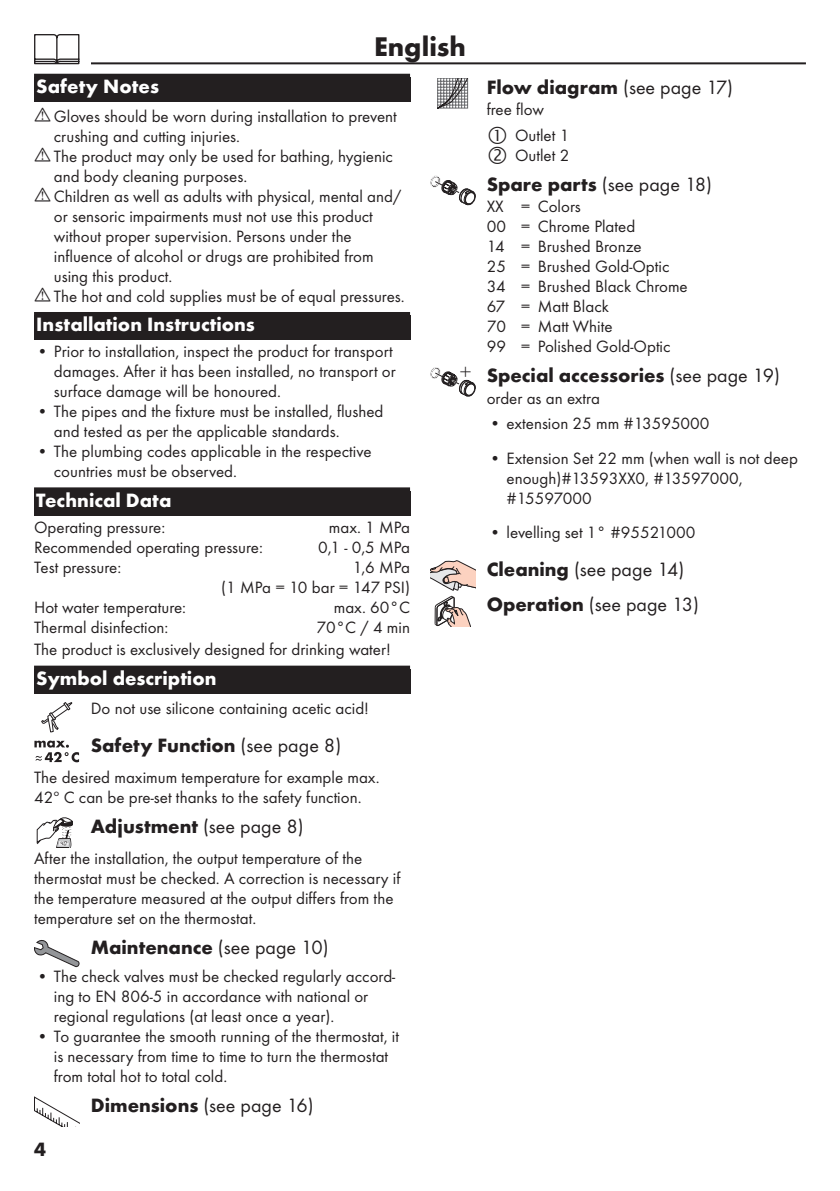
<style>
.page{position:relative;width:840px;height:1191px;background:#fff}
.page>*{position:absolute;margin:0;border:0;box-sizing:border-box;transform-origin:0 0}
.t1{font:700 28px "Futura TOT";color:#231f20}
.t2{font:300 21.2px "Futura TOT";color:#231f20}
.t3{font:700 20px "Futura TOT";color:#231f20}
.t4{font:20px/35.4px "Futura TOT Boo";color:#231f20}
.t5{font:700 20px "Futura TOT";color:#fff}
.t6{font:17px/20px "Futura TOT Boo";color:#231f20}
.s1{font-family:"Futura TOT Boo";font-weight:400}
.s2{font-family:"Futura TOT";font-weight:700}
</style>
<div class="page">
<hr style="left:34px;top:62px;width:771px;height:2px;background:#231f20">
<div style="left:23px;top:34px;width:68px;height:34px;background:#fff"></div>
<svg style="left:34px;top:34px;width:45px;height:30px"></svg>
<div style="left:34px;top:74px;width:376px;height:28px;background:#231f20"></div>
<div style="left:34px;top:312px;width:376px;height:28px;background:#231f20"></div>
<div style="left:34px;top:487px;width:376px;height:28px;background:#231f20"></div>
<div style="left:34px;top:669px;width:376px;height:25px;background:#231f20"></div>
<div style="left:34px;top:665px;width:376px;height:28px;background:#231f20"></div>
<svg style="left:41px;top:702px;width:32px;height:30px"></svg>
<svg style="left:34px;top:740px;width:45px;height:22px"></svg>
<svg style="left:36px;top:817px;width:37px;height:31px"></svg>
<svg style="left:34px;top:940px;width:45px;height:27px"></svg>
<svg style="left:34px;top:1096px;width:45px;height:30px"></svg>
<svg style="left:437px;top:78px;width:31px;height:30px"></svg>
<svg style="left:430px;top:175px;width:45px;height:30px"></svg>
<svg style="left:430px;top:367px;width:45px;height:29px"></svg>
<svg style="left:430px;top:560px;width:45px;height:30px"></svg>
<svg style="left:434px;top:596px;width:36px;height:30px"></svg>
<h1 class="t1" style="left:374px;top:29px;width:93px">English</h1>
<p class="t5" style="left:36px;top:74px;width:124px">Safety Notes</p>
<p class="t6" style="left:54px;top:106px;width:352px">Gloves should be worn during installation to prevent crushing and cutting injuries.<br>The product may only be used for bathing, hygienic and body cleaning purposes.<br>Children as well as adults with physical, mental and/ or sensoric impairments must not use this product without proper supervision. Persons under the influence of alcohol or drugs are prohibited from using this product.<br>The hot and cold supplies must be of equal pressures.</p>
<p class="t5" style="left:36px;top:312px;width:220px">Installation Instructions</p>
<p class="t6" style="left:54px;top:341px;width:343px;text-indent:-17px">• Prior to installation, inspect the product for transport damages. After it has been installed, no transport or surface damage will be honoured.</p>
<p class="t6" style="left:54px;top:401px;width:331px;text-indent:-17px">• The pipes and the fixture must be installed, flushed and tested as per the applicable standards.</p>
<p class="t6" style="left:54px;top:441px;width:319px;text-indent:-17px">• The plumbing codes applicable in the respective countries must be observed.</p>
<p class="t5" style="left:36px;top:488px;width:136px">Technical Data</p>
<p class="t6" style="left:34px;top:517px;width:133px">Operating pressure:</p>
<p class="t6" style="left:329px;top:517px;width:83px">max. 1 MPa</p>
<p class="t6" style="left:34px;top:537px;width:230px">Recommended operating pressure:</p>
<p class="t6" style="left:318px;top:537px;width:93px">0,1 - 0,5 MPa</p>
<p class="t6" style="left:34px;top:557px;width:89px">Test pressure:</p>
<p class="t6" style="left:221px;top:557px;width:190px;text-align:right">1,6 MPa<br>(1 MPa = 10 bar = 147 PSI)</p>
<p class="t6" style="left:34px;top:597px;width:153px">Hot water temperature:</p>
<p class="t6" style="left:333px;top:597px;width:78px">max. 60°C</p>
<p class="t6" style="left:34px;top:617px;width:136px">Thermal disinfection:</p>
<p class="t6" style="left:34px;top:615px;width:377px;line-height:22.8px;text-indent:282px">70°C / 4 min<br>The product is exclusively designed for drinking water!</p>
<p class="t5" style="left:36px;top:666px;width:181px">Symbol description</p>
<p class="t6" style="left:91px;top:698px;width:279px">Do not use silicone containing acetic acid!</p>
<p class="t3" style="left:91px;top:732px;width:252px">Safety Function <span class="s1">(see page 8)</span></p>
<p class="t6" style="left:34px;top:767px;width:347px">The desired maximum temperature for example max.<br>42º C can be pre-set thanks to the safety function.</p>
<p class="t3" style="left:91px;top:813px;width:214px">Adjustment <span class="s1">(see page 8)</span></p>
<p class="t6" style="left:34px;top:848px;width:368px">After the installation, the output temperature of the thermostat must be checked. A correction is necessary if the temperature measured at the output differs from the temperature set on the thermostat.</p>
<p class="t3" style="left:91px;top:934px;width:239px">Maintenance <span class="s1">(see page 10)</span></p>
<p class="t6" style="left:54px;top:966px;width:343px;text-indent:-17px">• The check valves must be checked regularly accord&shy;ing to EN 806-5 in accordance with national or regional regulations (at least once a year).</p>
<p class="t6" style="left:54px;top:1026px;width:346px;text-indent:-17px">• To guarantee the smooth running of the thermostat, it is necessary from time to time to turn the thermostat from total hot to total cold.</p>
<p class="t4" style="left:91px;top:1087px;width:224px"><span class="s2">Dimensions</span> (see page 16)</p>
<p class="t3" style="left:34px;top:1136px;width:13px">4</p>
<p class="t2" style="left:459px;top:360px;width:13px">+</p>
<p class="t3" style="left:486px;top:74px;width:248px">Flow diagram <span class="s1">(see page 17)</span></p>
<p class="t6" style="left:514px;top:97px;width:56px;line-height:25.6px;text-indent:-28px">free flow<br>Outlet 1</p>
<p class="t6" style="left:514px;top:145px;width:56px">Outlet 2</p>
<p class="t4" style="left:486px;top:166px;width:227px"><span class="s2">Spare parts</span> (see page 18)</p>
<p class="t6" style="left:486px;top:196px;width:202px">XX = Colors<br>00 = Chrome Plated<br>14 = Brushed Bronze<br>25 = Brushed Gold-Optic<br>34 = Brushed Black Chrome<br>67 = Matt Black<br>70 = Matt White<br>99 = Polished Gold-Optic</p>
<p class="t3" style="left:486px;top:363px;width:294px">Special accessories <span class="s1">(see page 19)</span></p>
<p class="t6" style="left:486px;top:388px;width:115px">order as an extra</p>
<p class="t6" style="left:489px;top:413px;width:221px">• extension 25 mm #13595000</p>
<p class="t6" style="left:506px;top:448px;width:293px;text-indent:-17px">• Extension Set 22 mm (when wall is not deep enough)#13593XX0, #13597000, #15597000</p>
<p class="t6" style="left:489px;top:522px;width:207px">• levelling set 1° #95521000</p>
<p class="t4" style="left:486px;top:551px;width:214px"><span class="s2">Cleaning</span> (see page 14)<br><span class="s2">Operation</span> (see page 13)</p>
</div>
